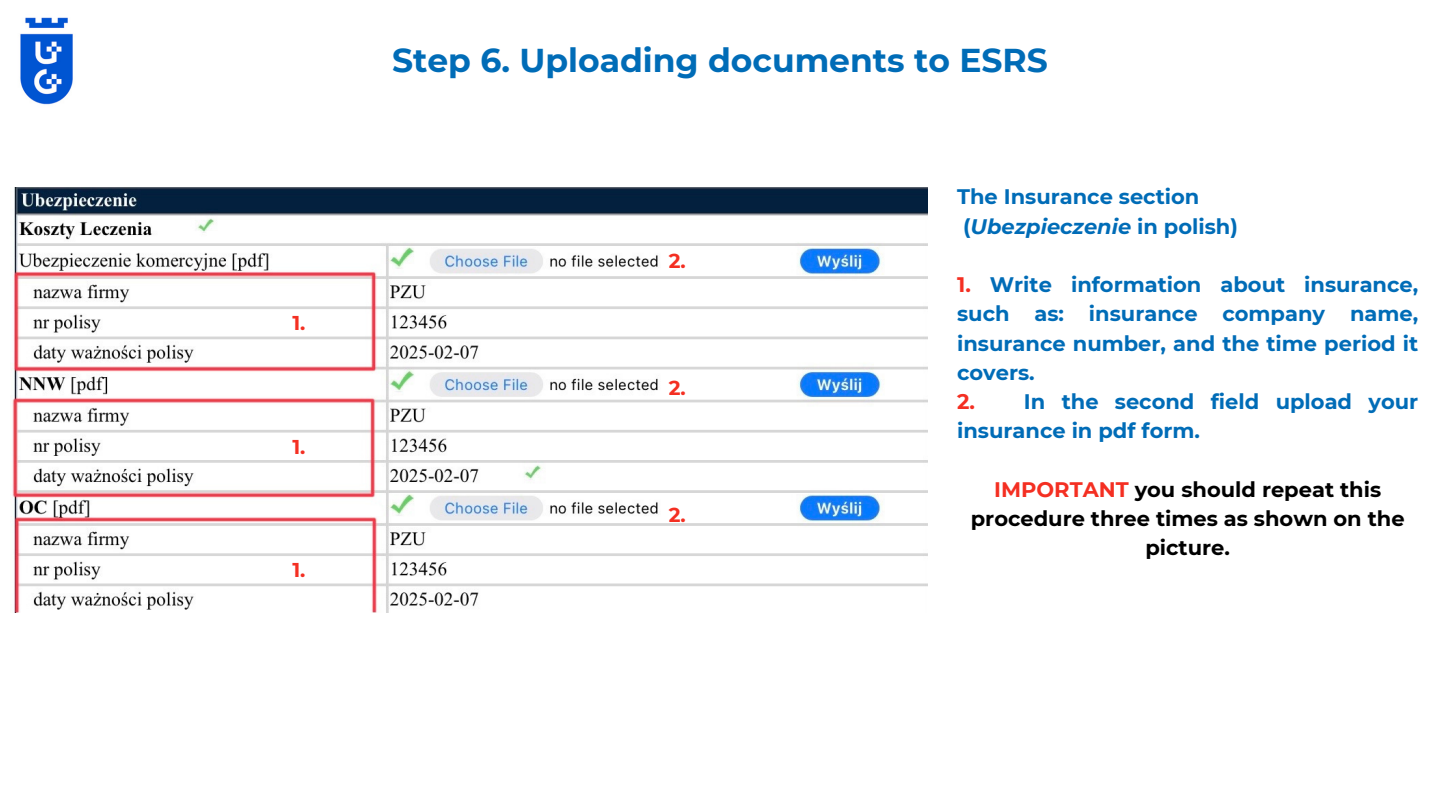
<style>
.page{position:relative;width:1440px;height:810px;background:#fff}
.page>*{position:absolute;margin:0;border:0;box-sizing:border-box;transform-origin:0 0}
.t1{font:700 33px "Montserrat";color:#006cb7}
.t2{font:700 21px/29.2px "Montserrat";color:#006cb7}
.t3{font:700 21px/29.2px "Montserrat";color:#000;text-align:center}
.t4{font:700 20px "Montserrat";color:#f42f22}
.s1{font-style:italic}
.s2{color:#f42f22}
</style>
<div class="page">
<img style="left:20px;top:17px;width:53px;height:88px">
<img style="left:12px;top:188px;width:916px;height:424px">
<p class="t4" style="left:292px;top:311px;width:15px">1.</p>
<p class="t4" style="left:292px;top:434px;width:15px">1.</p>
<p class="t4" style="left:292px;top:558px;width:15px">1.</p>
<h1 class="t1" style="left:392px;top:40px;width:657px">Step 6. Uploading documents to ESRS</h1>
<p class="t4" style="left:669px;top:249px;width:19px">2.</p>
<p class="t4" style="left:669px;top:376px;width:19px">2.</p>
<p class="t4" style="left:669px;top:503px;width:19px">2.</p>
<p class="t2" style="left:957px;top:182px;width:282px">The Insurance section (<span class="s1">Ubezpieczenie</span> in polish)</p>
<p class="t2" style="left:957px;top:270px;width:463px;text-align:justify"><span class="s2">1.</span> Write information about insurance, such as: insurance company name, insurance number, and the time period it covers.</p>
<p class="t2" style="left:957px;top:387px;width:463px"><span class="s2">2.</span> In the second field upload your insurance in pdf form.</p>
<p class="t3" style="left:971px;top:475px;width:435px"><span class="s2">IMPORTANT</span> you should repeat this procedure three times as shown on the picture.</p>
</div>
